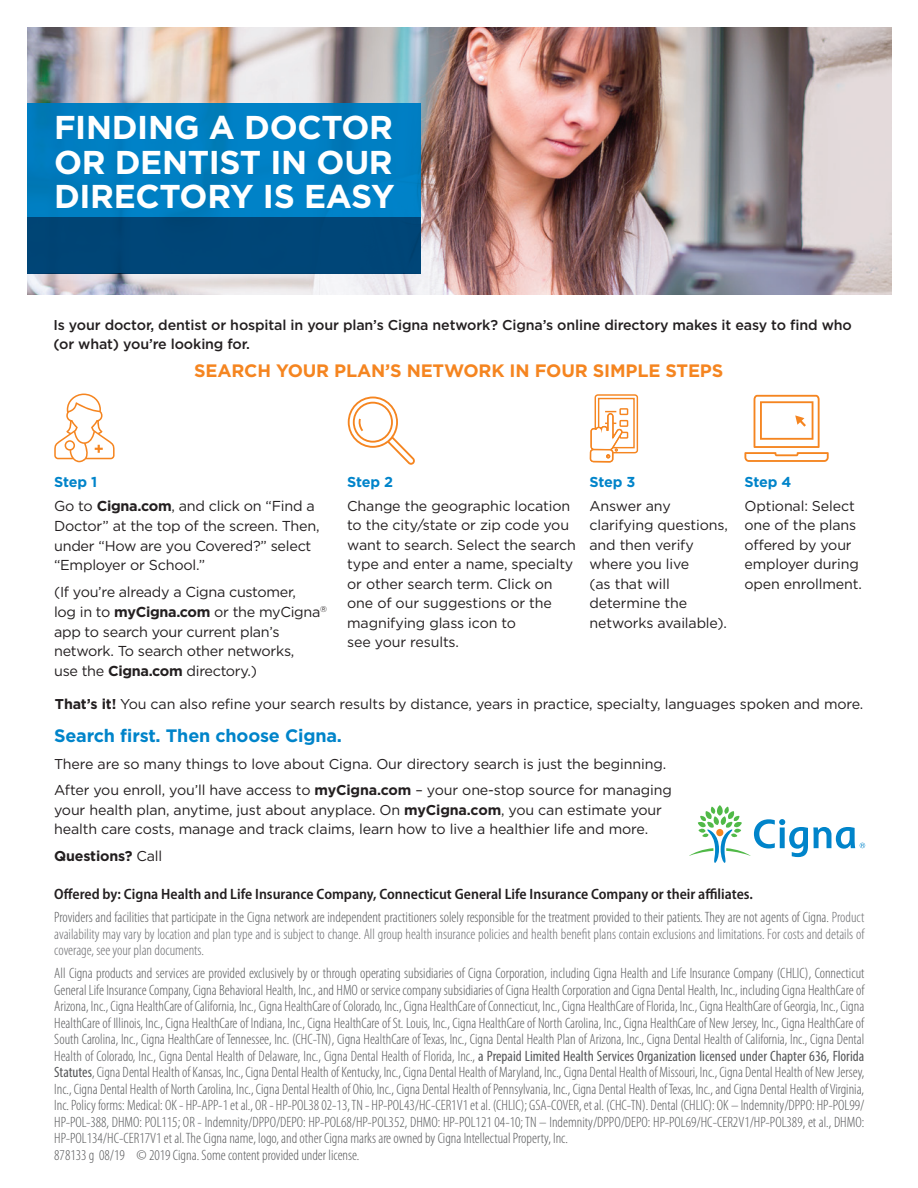
<style>
.page{position:relative;width:918px;height:1188px;background:#fff}
.page>*{position:absolute;margin:0;border:0;box-sizing:border-box;transform-origin:0 0}
.t1{font:700 33px/34.5px "Gotham";letter-spacing:-.01em;color:#fff;text-align:justify}
.t2{font:700 18px "Gotham";letter-spacing:-.01em;color:#f58520}
.t3{font:700 18px "Gotham";letter-spacing:-.01em;color:#0084ca}
.t4{font:300 condensed 15px/16.5px "Myriad Pro";color:#57585a}
.t5{font:300 condensed 15px/16.5px "Myriad Pro";color:#6c6d70}
.t6{font:14.4px/19.6px "Gotham";letter-spacing:-.02em;color:#231f20}
.t7{font:700 14.4px "Gotham";letter-spacing:-.015em;color:#0084ca}
.t8{font:14.25px/19.5px "Gotham";letter-spacing:-.01em;color:#231f20}
.t9{font:500 14.25px/19.5px "Gotham";letter-spacing:-.01em;color:#231f20}
.t10{font:700 14.25px "Gotham";letter-spacing:-.01em;color:#231f20}
.s1{font-weight:700}
.s2{font-weight:400}
.s3{font-weight:600;font-stretch:semi-condensed;color:#231f20}
.s4{color:#6c6d70}
</style>
<div class="page">
<svg style="left:689px;top:805px;width:176px;height:58px"></svg>
<img style="left:27px;top:27px;width:864px;height:268px">
<div style="left:27px;top:104px;width:394px;height:113px;background:linear-gradient(to right,#007dbf,#0080c4)"></div>
<div style="left:27px;top:217px;width:394px;height:56px;background:#004779"></div>
<svg style="left:54px;top:394px;width:61px;height:68px"></svg>
<svg style="left:348px;top:397px;width:67px;height:68px"></svg>
<div style="left:598px;top:398px;width:37px;height:50px;border:1px solid #f58520"></div>
<div style="left:595px;top:394px;width:43px;height:59px;border:1px solid #f58520;border-radius:3px"></div>
<svg style="left:590px;top:407px;width:39px;height:56px"></svg>
<svg style="left:744px;top:395px;width:85px;height:67px"></svg>
<h1 class="t1" style="left:54px;top:109px;width:342px">FINDING A DOCTOR OR DENTIST IN OUR DIRECTORY IS EASY</h1>
<p class="t9" style="left:53px;top:315px;width:800px">Is your doctor, dentist or hospital in your plan’s Cigna network? Cigna’s online directory makes it easy to find who (or what) you’re looking for.</p>
<p class="t2" style="left:194px;top:361px;width:531px">SEARCH YOUR PLAN’S NETWORK IN FOUR SIMPLE STEPS</p>
<p class="t7" style="left:54px;top:474px;width:45px">Step 1</p>
<p class="t7" style="left:347px;top:474px;width:47px">Step 2</p>
<p class="t7" style="left:590px;top:474px;width:47px">Step 3</p>
<p class="t7" style="left:744px;top:474px;width:48px">Step 4</p>
<p class="t6" style="left:54px;top:496px;width:267px">Go to <span class="s1">Cigna.com</span>, and click on “Find a<br>Doctor” at the top of the screen. Then, under “How are you Covered?” select “Employer or School.”</p>
<p class="t6" style="left:54px;top:582px;width:274px">(If you’re already a Cigna customer,<br>log in to <span class="s1">myCigna.com</span> or the myCigna<sup>® </sup>app to search your current plan’s network. To search other networks,<br>use the <span class="s1">Cigna.com</span> directory.)</p>
<p class="t8" style="left:347px;top:496px;width:230px">Change the geographic location to the city/state or zip code you want to search. Select the search type and enter a name, specialty or other search term. Click on one of our suggestions or the magnifying glass icon to<br>see your results.</p>
<p class="t8" style="left:590px;top:496px;width:140px">Answer any clarifying questions, and then verify where you live<br>(as that will determine the networks available).</p>
<p class="t8" style="left:744px;top:496px;width:119px">Optional: Select one of the plans offered by your employer during open enrollment.</p>
<p class="t8" style="left:55px;top:694px;width:810px"><span class="s1">That’s it!</span> You can also refine your search results by distance, years in practice, specialty, languages spoken and more.</p>
<p class="t3" style="left:54px;top:725px;width:289px">Search first. Then choose Cigna.</p>
<p class="t8" style="left:54px;top:750px;width:619px;line-height:26.5px">There are so many things to love about Cigna. Our directory search is just the beginning.<br>After you enroll, you’ll have access to <span class="s1">myCigna.com</span> – your one-stop source for managing</p>
<p class="t8" style="left:54px;top:799px;width:609px">your health plan, anytime, just about anyplace. On <span class="s1">myCigna.com</span>, you can estimate your health care costs, manage and track claims, learn how to live a healthier life and more.</p>
<p class="t10" style="left:54px;top:847px;width:110px">Questions? <span class="s2">Call</span></p>
<p class="t4" style="left:54px;top:882px;width:812px;line-height:23.5px"><span class="s3">Offered by: Cigna Health and Life Insurance Company, Connecticut General Life Insurance Company or their affiliates.<br></span>Providers and facilities that participate in the Cigna network are independent practitioners solely responsible for the treatment provided to their patients. They are not agents of Cigna. <span class="s4">Product</span></p>
<p class="t5" style="left:54px;top:926px;width:812px">availability may vary by location and plan type and is subject to change. All group health insurance policies and health benefit plans contain exclusions and limitations. For costs and details of coverage, see your plan documents.</p>
<p class="t4" style="left:54px;top:965px;width:812px">All Cigna products and services are provided exclusively by or through operating subsidiaries of Cigna Corporation, including Cigna Health and Life Insurance Company (CHLIC), Connecticut General Life Insurance Company, Cigna Behavioral Health, Inc., and HMO or service company subsidiaries of Cigna Health Corporation and Cigna Dental Health, Inc., including Cigna HealthCare of Arizona, Inc., Cigna HealthCare of California, Inc., Cigna HealthCare of Colorado, Inc., Cigna HealthCare of Connecticut, Inc., Cigna HealthCare of Florida, Inc., Cigna HealthCare of Georgia, Inc., Cigna HealthCare of Illinois, Inc., Cigna HealthCare of Indiana, Inc., Cigna HealthCare of St. Louis, Inc., Cigna HealthCare of North Carolina, Inc., Cigna HealthCare of New Jersey, Inc., Cigna HealthCare of South Carolina, Inc., Cigna HealthCare of Tennessee, Inc. (CHC-TN), Cigna HealthCare of Texas, Inc., Cigna Dental Health Plan of Arizona, Inc., Cigna Dental Health of California, Inc., Cigna Dental Health of Colorado, Inc., Cigna Dental Health of Delaware, Inc., Cigna Dental Health of Florida, Inc., <span class="s2">a Prepaid Limited Health Services Organization licensed under Chapter 636, Florida Statutes</span>, Cigna Dental Health of Kansas, Inc., Cigna Dental Health of Kentucky, Inc., Cigna Dental Health of Maryland, Inc., Cigna Dental Health of Missouri, Inc., Cigna Dental Health of New Jersey, Inc., Cigna Dental Health of North Carolina, Inc., Cigna Dental Health of Ohio, Inc., Cigna Dental Health of Pennsylvania, Inc., Cigna Dental Health of Texas, Inc., and Cigna Dental Health of Virginia, Inc. Policy forms: Medical: OK - HP-APP-1 et al., OR - HP-POL38 02-13, TN - HP-POL43/HC-CER1V1 et al. (CHLIC); GSA-COVER, et al. (CHC-TN). Dental (CHLIC): OK – Indemnity/DPPO: HP-POL99/ HP-POL-388, DHMO: POL115; OR - Indemnity/DPPO/DEPO: HP-POL68/HP-POL352, DHMO: HP-POL121 04-10; TN – Indemnity/DPPO/DEPO: HP-POL69/HC-CER2V1/HP-POL389, et al., DHMO:<br>HP-POL134/HC-CER17V1 et al. The Cigna name, logo, and other Cigna marks are owned by Cigna Intellectual Property, Inc.<br>878133 g 08/19 © 2019 Cigna. Some content provided under license.</p>
</div>
